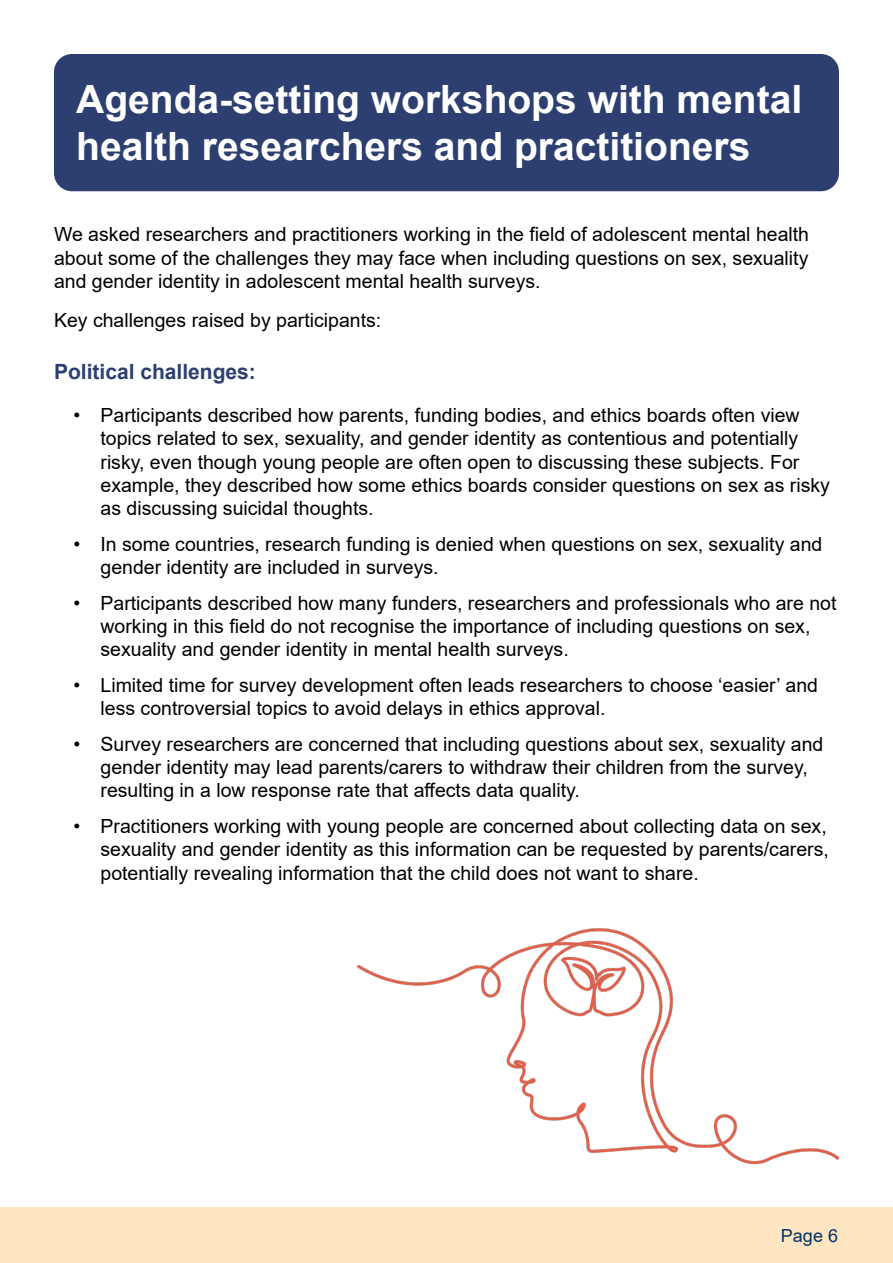
<style>
.page{position:relative;width:893px;height:1263px;background:#fff}
.page>*{position:absolute;margin:0;border:0;box-sizing:border-box;transform-origin:0 0}
.Section_headings{font:700 39px/46.8px "Arial";color:#fff}
.t1{font:700 21px "Arial";color:#2d3f70}
.Main_paragraph{font:19.5px/23.4px "Arial";color:#000}
.t2{font:18px "Arial";color:#036}
</style>
<div class="page">
<div style="left:0;top:1207px;width:893px;height:56px;background:#ffe6c2"></div>
<div style="left:54px;top:54px;width:785px;height:137px;background:#2d3f70;border-radius:18px"></div>
<img style="left:357px;top:929px;width:482px;height:234px">
<h2 class="Section_headings" style="left:76px;top:77px;width:727px">Agenda-setting workshops with mental health researchers and practitioners</h2>
<p class="Main_paragraph" style="left:54px;top:223px;width:757px;text-align:justify">We asked researchers and practitioners working in the field of adolescent mental health about some of the challenges they may face when including questions on sex, sexuality and gender identity in adolescent mental health surveys.</p>
<p class="Main_paragraph" style="left:54px;top:308px;width:329px">Key challenges raised by participants:</p>
<h3 class="t1" style="left:54px;top:357px;width:203px">Political challenges:</h3>
<p class="Main_paragraph" style="left:100px;top:403px;width:731px;text-indent:-27px">• Participants described how parents, funding bodies, and ethics boards often view topics related to sex, sexuality, and gender identity as contentious and potentially risky, even though young people are often open to discussing these subjects. For example, they described how some ethics boards consider questions on sex as risky as discussing suicidal thoughts.</p>
<p class="Main_paragraph" style="left:100px;top:532px;width:723px;text-indent:-27px">• In some countries, research funding is denied when questions on sex, sexuality and gender identity are included in surveys.</p>
<p class="Main_paragraph" style="left:100px;top:591px;width:737px;text-indent:-27px">• Participants described how many funders, researchers and professionals who are not working in this field do not recognise the importance of including questions on sex, sexuality and gender identity in mental health surveys.</p>
<p class="Main_paragraph" style="left:100px;top:673px;width:719px;text-indent:-27px">• Limited time for survey development often leads researchers to choose ‘easier’ and less controversial topics to avoid delays in ethics approval.</p>
<p class="Main_paragraph" style="left:100px;top:732px;width:724px;text-indent:-27px">• Survey researchers are concerned that including questions about sex, sexuality and gender identity may lead parents/carers to withdraw their children from the survey, resulting in a low response rate that affects data quality.</p>
<p class="Main_paragraph" style="left:100px;top:814px;width:730px;text-align:justify;text-indent:-27px">• Practitioners working with young people are concerned about collecting data on sex, sexuality and gender identity as this information can be requested by parents/carers, potentially revealing information that the child does not want to share.</p>
<p class="t2" style="left:781px;top:1223px;width:59px">Page 6</p>
</div>
